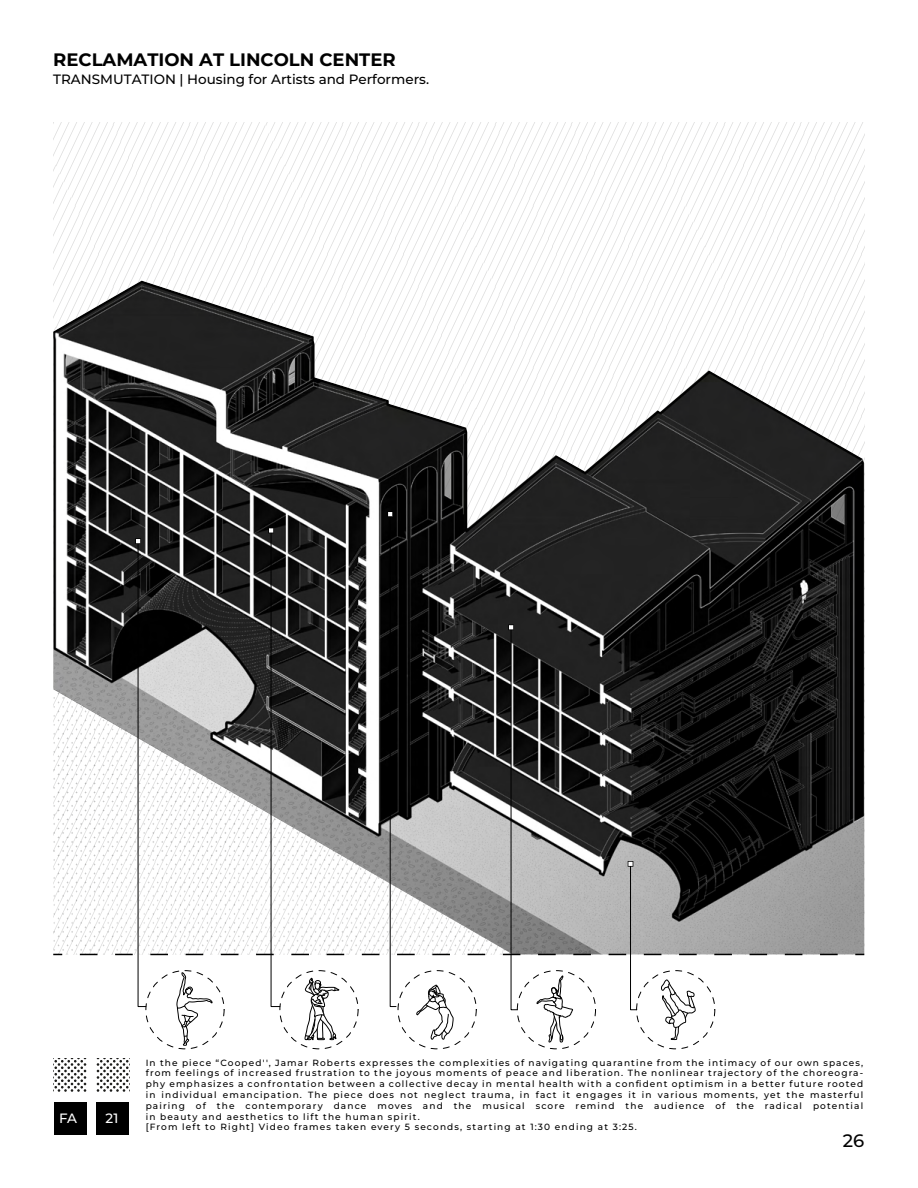
<style>
.page{position:relative;width:918px;height:1188px;background:#fff}
.page>*{position:absolute;margin:0;border:0;box-sizing:border-box;transform-origin:0 0}
.t1{font:700 18px "Montserrat";color:#000}
.t2{font:500 18px "Montserrat";color:#000}
.t3{font:500 13.5px "Montserrat";color:#000}
.t4{font:500 13.5px "Montserrat";color:#fff}
.t5{font:500 9px/10.8px "Montserrat";letter-spacing:.125em;color:#000}
</style>
<div class="page">
<svg style="left:53px;top:122px;width:811px;height:159px"></svg>
<div style="left:54px;top:1102px;width:33px;height:33px;background:#000"></div>
<div style="left:96px;top:1102px;width:33px;height:33px;background:#000"></div>
<svg style="left:54px;top:1059px;width:33px;height:33px"></svg>
<svg style="left:96px;top:1059px;width:33px;height:33px"></svg>
<img style="left:53px;top:281px;width:811px;height:673px">
<svg style="left:80px;top:511px;width:766px;height:539px"></svg>
<h1 class="t1" style="left:53px;top:47px;width:344px">RECLAMATION AT LINCOLN CENTER</h1>
<h2 class="t3" style="left:53px;top:71px;width:377px">TRANSMUTATION | Housing for Artists and Performers.</h2>
<h2 class="t4" style="left:59px;top:1109px;width:20px">FA</h2>
<h2 class="t4" style="left:106px;top:1109px;width:14px">21</h2>
<p class="t5" style="left:146px;top:1057px;width:719px">In the piece “Cooped'', Jamar Roberts expresses the complexities of navigating quarantine from the intimacy of our own spaces, from feelings of increased frustration to the joyous moments of peace and liberation. The nonlinear trajectory of the choreogra&shy;phy emphasizes a confrontation between a collective decay in mental health with a confident optimism in a better future rooted in individual emancipation. The piece does not neglect trauma, in fact it engages it in various moments, yet the masterful pairing of the contemporary dance moves and the musical score remind the audience of the radical potential in beauty and aesthetics to lift the human spirit.<br>[From left to Right] Video frames taken every 5 seconds, starting at 1:30 ending at 3:25.</p>
<h1 class="t2" style="left:843px;top:1128px;width:23px">26</h1>
</div>
